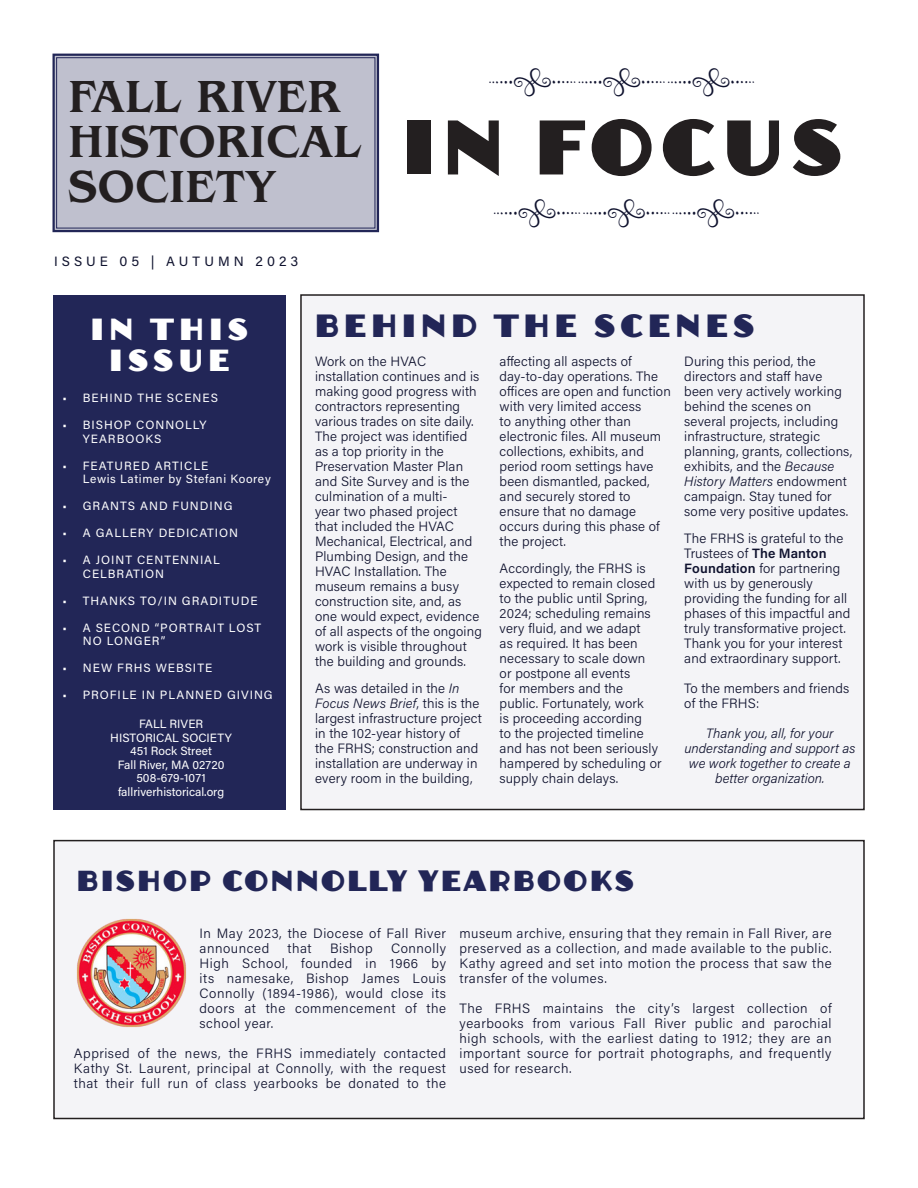
<style>
.page{position:relative;width:918px;height:1188px;background:#fff}
.page>*{position:absolute;margin:0;border:0;box-sizing:border-box;transform-origin:0 0}
.Main_Heading_-_Left_Align{font:72px "Anchor Jack";letter-spacing:.11em;color:#231f20}
.t1{font:500 46.5px "Benguiat Pro ITC";color:#231f20}
.Body_Text_-_Left_Justify{font:36px "Amelia Ornaments";color:#0f122e}
.Story_Headline_-_Left_Align{font:30px "Anchor Jack";letter-spacing:.18em;color:#222657}
.Small_Heading_-_Center_Align{font:28.5px/31.5px "Anchor Jack";letter-spacing:.2em;color:#fff;text-align:center}
.Story_Headline_-_Left_Align-2{font:27px "Anchor Jack";letter-spacing:.1em;color:#222657}
.Body_Text_-_Left_Justify-2{font:300 13.5px/15px "Acumin Pro";letter-spacing:.01em;color:#0f122e}
.Body_Text_-_Left_Justify-3{font:italic 300 13.5px/15px "Acumin Pro";color:#0f122e;text-align:center}
.Body_Text_-_Left_Justify-4{font:300 13.5px/15px "Acumin Pro";letter-spacing:.04em;color:#0f122e}
.Issue___Date_-_Left_Align{font:13.5px "Acumin Pro";letter-spacing:.3em;color:#0f122e}
.Body_Text_-_Left_Justify-5{font:12px/13.5px "Acumin Pro";letter-spacing:.08em;color:#fff}
.Body_Text_-_Left_Justify-6{font:12px "Acumin Pro";color:#fff}
.Body_Text_-_Left_Justify-7{font:12px/13.5px "Acumin Pro";letter-spacing:.055em;color:#fff}
.s1{font-style:italic}
.s2{font-weight:600}
</style>
<div class="page">
<div style="left:54px;top:841px;width:810px;height:278px;background:#f4f4f7"></div>
<div style="left:53px;top:840px;width:812px;height:279px;border:2px solid #231f20"></div>
<div style="left:301px;top:295px;width:563px;height:515px;background:#f4f4f7"></div>
<div style="left:300px;top:294px;width:565px;height:516px;border:2px solid #231f20"></div>
<div style="left:53px;top:295px;width:233px;height:515px;background:#222657"></div>
<svg style="left:52px;top:53px;width:328px;height:180px"></svg>
<div style="left:56px;top:57px;width:319px;height:171px;border:1px solid #222657"></div>
<img style="left:77px;top:918px;width:109px;height:109px">
<p class="t1" style="left:68px;top:69px;width:274px">FALL RIVER</p>
<p class="t1" style="left:68px;top:114px;width:295px">HISTORICAL</p>
<p class="t1" style="left:68px;top:159px;width:209px">SOCIETY</p>
<p class="Issue___Date_-_Left_Align" style="left:54px;top:252px;width:246px">ISSUE 05 | AUTUMN 2023</p>
<p class="Body_Text_-_Left_Justify" style="left:489px;top:62px;width:268px">●●●</p>
<p class="Main_Heading_-_Left_Align" style="left:403px;top:100px;width:440px">IN FOCUS</p>
<p class="Body_Text_-_Left_Justify" style="left:493px;top:193px;width:268px">●●●</p>
<p class="Small_Heading_-_Center_Align" style="left:91px;top:313px;width:158px">IN THIS<br>ISSUE</p>
<p class="Body_Text_-_Left_Justify-5" style="left:63px;top:391px;width:157px">• BEHIND THE SCENES</p>
<p class="Body_Text_-_Left_Justify-5" style="left:83px;top:418px;width:125px;text-indent:-20px">• BISHOP CONNOLLY<br>YEARBOOKS</p>
<p class="Body_Text_-_Left_Justify-7" style="left:83px;top:458px;width:189px;text-indent:-20px">• FEATURED ARTICLE<br>Lewis Latimer by Stefani Koorey</p>
<p class="Body_Text_-_Left_Justify-5" style="left:63px;top:499px;width:171px">• GRANTS AND FUNDING</p>
<p class="Body_Text_-_Left_Justify-5" style="left:63px;top:526px;width:177px">• A GALLERY DEDICATION</p>
<p class="Body_Text_-_Left_Justify-5" style="left:83px;top:553px;width:139px;text-indent:-20px">• A JOINT CENTENNIAL<br>CELBRATION</p>
<p class="Body_Text_-_Left_Justify-5" style="left:63px;top:593px;width:196px">• THANKS TO/IN GRADITUDE</p>
<p class="Body_Text_-_Left_Justify-5" style="left:83px;top:620px;width:180px;text-indent:-20px">• A SECOND “PORTRAIT LOST<br>NO LONGER”</p>
<p class="Body_Text_-_Left_Justify-5" style="left:63px;top:661px;width:151px">• NEW FRHS WEBSITE</p>
<p class="Body_Text_-_Left_Justify-5" style="left:63px;top:688px;width:212px">• PROFILE IN PLANNED GIVING</p>
<p class="Body_Text_-_Left_Justify-6" style="left:139px;top:716px;width:66px">FALL RIVER</p>
<p class="Body_Text_-_Left_Justify-6" style="left:110px;top:729px;width:123px">HISTORICAL SOCIETY</p>
<p class="Body_Text_-_Left_Justify-6" style="left:130px;top:743px;width:83px">451 Rock Street</p>
<p class="Body_Text_-_Left_Justify-6" style="left:118px;top:756px;width:108px">Fall River, MA 02720</p>
<p class="Body_Text_-_Left_Justify-5" style="left:136px;top:771px;width:71px">508-679-1071</p>
<p class="Body_Text_-_Left_Justify-6" style="left:118px;top:783px;width:108px">fallriverhistorical.org</p>
<p class="Story_Headline_-_Left_Align" style="left:315px;top:306px;width:440px">BEHIND THE SCENES</p>
<p class="Body_Text_-_Left_Justify-2" style="left:315px;top:353px;width:168px">Work on the HVAC installation continues and is making good progress with contractors representing various trades on site daily.<br>The project was identified as a top priority in the<br>Preservation Master Plan and Site Survey and is the culmination of a multi-<br>year two phased project that included the HVAC<br>Mechanical, Electrical, and<br>Plumbing Design, and the<br>HVAC Installation. The museum remains a busy construction site, and, as one would expect, evidence of all aspects of the ongoing work is visible throughout the building and grounds.</p>
<p class="Body_Text_-_Left_Justify-2" style="left:315px;top:680px;width:168px">As was detailed in the <span class="s1">In<br>Focus News Brief</span>, this is the largest infrastructure project in the 102-year history of the FRHS; construction and installation are underway in every room in the building,</p>
<p class="Body_Text_-_Left_Justify-2" style="left:500px;top:353px;width:173px">affecting all aspects of day-to-day operations. The offices are open and function with very limited access<br>to anything other than electronic files. All museum collections, exhibits, and period room settings have been dismantled, packed, and securely stored to ensure that no damage occurs during this phase of the project.</p>
<p class="Body_Text_-_Left_Justify-2" style="left:500px;top:560px;width:163px">Accordingly, the FRHS is expected to remain closed to the public until Spring,<br>2024; scheduling remains very fluid, and we adapt<br>as required. It has been necessary to scale down<br>or postpone all events<br>for members and the public. Fortunately, work<br>is proceeding according<br>to the projected timeline and has not been seriously hampered by scheduling or supply chain delays.</p>
<p class="Body_Text_-_Left_Justify-2" style="left:684px;top:353px;width:170px">During this period, the directors and staff have been very actively working behind the scenes on several projects, including infrastructure, strategic planning, grants, collections, exhibits, and the <span class="s1">Because<br>History Matters</span> endowment campaign. Stay tuned for some very positive updates.</p>
<p class="Body_Text_-_Left_Justify-2" style="left:684px;top:530px;width:168px">The FRHS is grateful to the<br>Trustees of <span class="s2">The Manton<br>Foundation</span> for partnering with us by generously providing the funding for all phases of this impactful and truly transformative project.<br>Thank you for your interest and extraordinary support.</p>
<p class="Body_Text_-_Left_Justify-2" style="left:684px;top:680px;width:166px">To the members and friends of the FRHS:</p>
<p class="Body_Text_-_Left_Justify-3" style="left:684px;top:725px;width:173px">Thank you, all, for your understanding and support as we work together to create a better organization.</p>
<p class="Story_Headline_-_Left_Align-2" style="left:77px;top:863px;width:558px">BISHOP CONNOLLY YEARBOOKS</p>
<p class="Body_Text_-_Left_Justify-4" style="left:200px;top:926px;width:248px">In May 2023, the Diocese of Fall River announced</p>
<p class="Body_Text_-_Left_Justify-2" style="left:460px;top:926px;width:374px;text-align:justify">museum archive, ensuring that they remain in Fall River, are preserved as a collection, and made available to the public.<br>Kathy agreed and set into motion the process that saw the transfer of the volumes.</p>
<p class="Body_Text_-_Left_Justify-2" style="left:460px;top:1001px;width:374px;text-align:justify">The FRHS maintains the city’s largest collection of yearbooks from various Fall River public and parochial high schools, with the earliest dating to 1912; they are an important source for portrait photographs, and frequently used for research.</p>
<p class="Body_Text_-_Left_Justify-2" style="left:200px;top:941px;width:248px;text-align:justify;text-indent:191px">Connolly High School, founded in 1966 by its namesake, Bishop James Louis Connolly (1894-1986), would close its doors at the commencement of the school year.</p>
<p class="Body_Text_-_Left_Justify-2" style="left:74px;top:1046px;width:374px;text-align:justify">Apprised of the news, the FRHS immediately contacted Kathy St. Laurent, principal at Connolly, with the request that their full run of class yearbooks be donated to the</p>
<p class="Body_Text_-_Left_Justify-2" style="left:288px;top:941px;width:26px">that</p>
<p class="Body_Text_-_Left_Justify-2" style="left:330px;top:941px;width:44px">Bishop</p>
</div>
